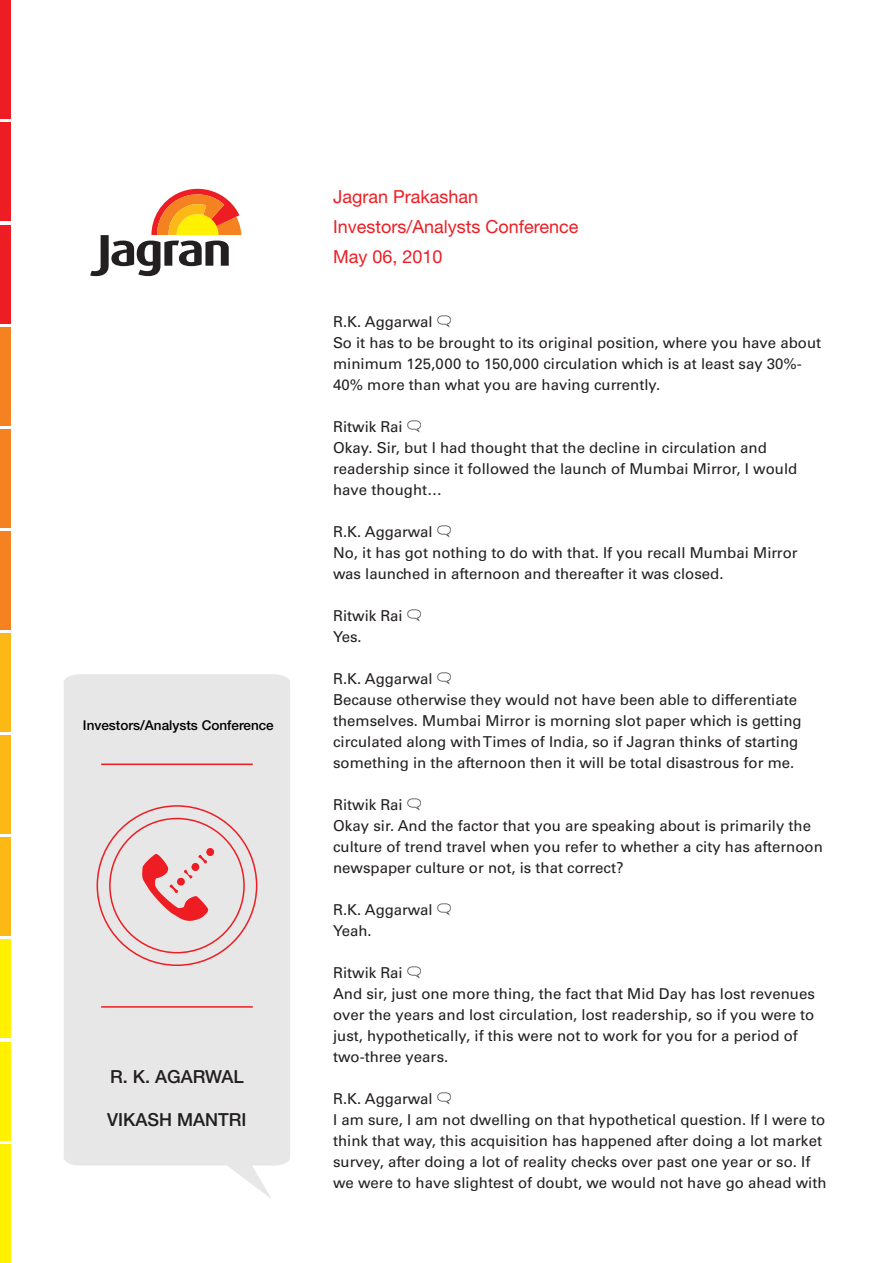
<style>
.page{position:relative;width:893px;height:1263px;background:#fff}
.page>*{position:absolute;margin:0;border:0;box-sizing:border-box;transform-origin:0 0}
.t1{font:18px/30px "Helvetica Neue";color:#ee1d23}
.t2{font:500 18px "Helvetica Neue";color:#231f20}
.t3{font:15px/21px "Univers LT Std";color:#231f20}
.t4{font:500 13.5px "Helvetica Neue";color:#000}
.s1{font-family:"Talk Balloons"}
</style>
<div class="page">
<svg style="left:64px;top:674px;width:226px;height:524px;background:#e7e6e5"></svg>
<hr style="left:101px;top:1006px;width:152px;height:2px;background:#ee1d23">
<hr style="left:101px;top:763px;width:152px;height:2px;background:#ee1d23">
<svg style="left:142px;top:848px;width:72px;height:73px;background:#e8abac"></svg>
<div style="left:0;top:327px;width:11px;height:98px;background:#f58220"></div>
<div style="left:0;top:429px;width:11px;height:98px;background:#f58220"></div>
<div style="left:0;top:531px;width:11px;height:99px;background:#f58220"></div>
<div style="left:0;top:0;width:11px;height:119px;background:#ee1d23"></div>
<div style="left:0;top:123px;width:11px;height:98px;background:#ee1d23"></div>
<div style="left:0;top:225px;width:11px;height:98px;background:#ee1d23"></div>
<div style="left:0;top:633px;width:11px;height:99px;background:#fcb814"></div>
<div style="left:0;top:735px;width:11px;height:99px;background:#fcb814"></div>
<div style="left:0;top:838px;width:11px;height:98px;background:#fcb814"></div>
<div style="left:0;top:940px;width:11px;height:98px;background:#fff101"></div>
<div style="left:0;top:1042px;width:11px;height:98px;background:#fff101"></div>
<div style="left:0;top:1144px;width:11px;height:119px;background:#fff101"></div>
<svg style="left:90px;top:188px;width:151px;height:88px"></svg>
<p class="t4" style="left:83px;top:717px;width:192px">Investors/Analysts Conference</p>
<p class="t2" style="left:110px;top:1065px;width:135px">R. K. AGARWAL</p>
<p class="t2" style="left:107px;top:1109px;width:141px">VIKASH MANTRI</p>
<p class="t1" style="left:333px;top:181px;width:247px">Jagran Prakashan<br>Investors/Analysts Conference<br>May 06, 2010</p>
<p class="t3" style="left:333px;top:311px;width:490px">R.K. Aggarwal <span class="s1">L<br></span>So it has to be brought to its original position, where you have about minimum 125,000 to 150,000 circulation which is at least say 30%- 40% more than what you are having currently.</p>
<p class="t3" style="left:333px;top:416px;width:466px">Ritwik Rai <span class="s1">L<br></span>Okay. Sir, but I had thought that the decline in circulation and readership since it followed the launch of Mumbai Mirror, I would have thought…</p>
<p class="t3" style="left:333px;top:521px;width:466px">R.K. Aggarwal <span class="s1">L<br></span>No, it has got nothing to do with that. If you recall Mumbai Mirror was launched in afternoon and thereafter it was closed.</p>
<p class="t3" style="left:333px;top:605px;width:90px">Ritwik Rai <span class="s1">L<br></span>Yes.</p>
<p class="t3" style="left:333px;top:668px;width:470px">R.K. Aggarwal <span class="s1">L<br></span>Because otherwise they would not have been able to differentiate themselves. Mumbai Mirror is morning slot paper which is getting circulated along with Times of India, so if Jagran thinks of starting something in the afternoon then it will be total disastrous for me.</p>
<p class="t3" style="left:333px;top:794px;width:491px">Ritwik Rai <span class="s1">L<br></span>Okay sir. And the factor that you are speaking about is primarily the culture of trend travel when you refer to whether a city has afternoon newspaper culture or not, is that correct?</p>
<p class="t3" style="left:333px;top:899px;width:120px">R.K. Aggarwal <span class="s1">L<br></span>Yeah.</p>
<p class="t3" style="left:333px;top:962px;width:483px">Ritwik Rai <span class="s1">L<br></span>And sir, just one more thing, the fact that Mid Day has lost revenues over the years and lost circulation, lost readership, so if you were to just, hypothetically, if this were not to work for you for a period of two-three years.</p>
<p class="t3" style="left:333px;top:1088px;width:495px">R.K. Aggarwal <span class="s1">L<br></span>I am sure, I am not dwelling on that hypothetical question. If I were to think that way, this acquisition has happened after doing a lot market survey, after doing a lot of reality checks over past one year or so. If we were to have slightest of doubt, we would not have go ahead with</p>
</div>
